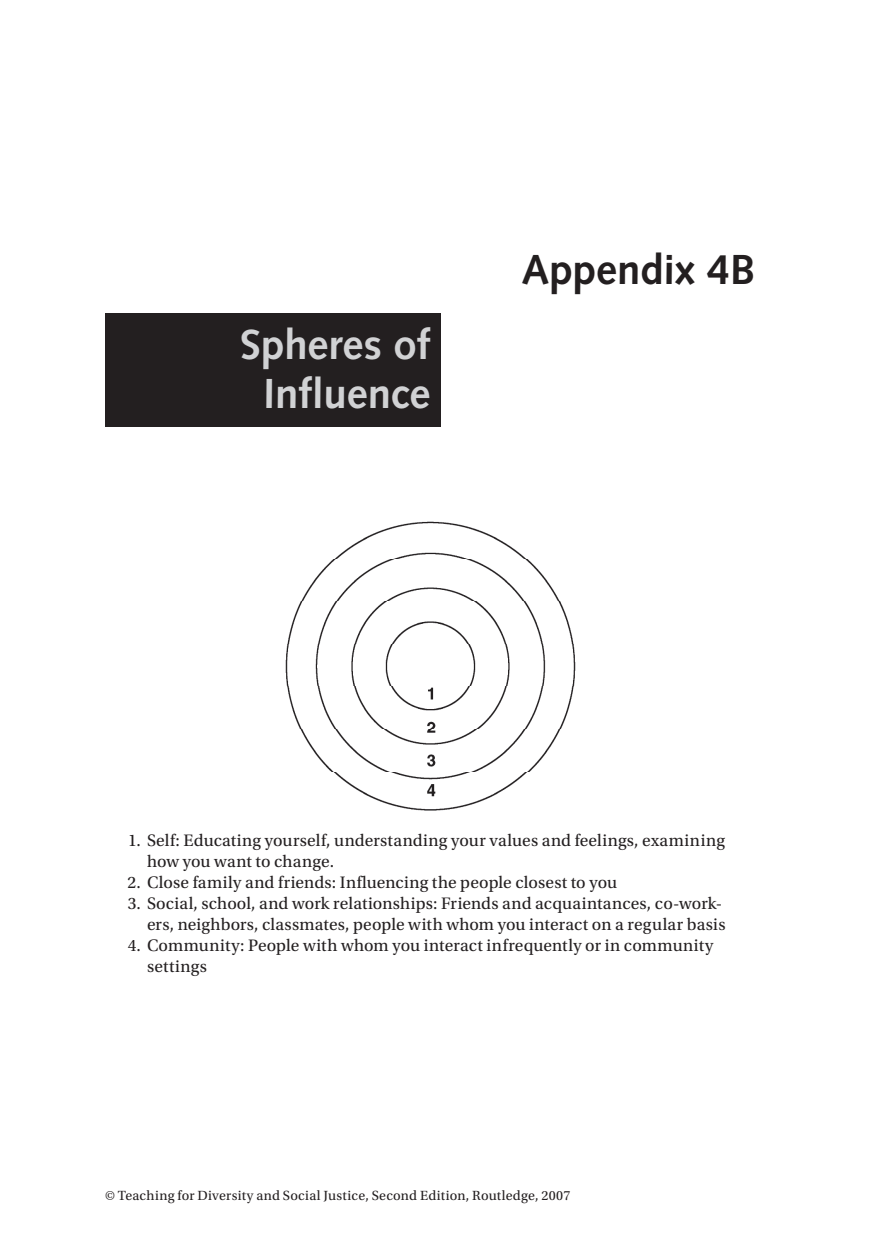
<style>
.page{position:relative;width:882px;height:1260px;background:#fff}
.page>*{position:absolute;margin:0;border:0;box-sizing:border-box;transform-origin:0 0}
.t1{font:700 42px/49px "Syntax LT Std";color:#d1d2d4;text-align:center}
.t2{font:700 42px "Syntax LT Std";color:#231f20}
.t3{font:17.5px/21px "Utopia Std";letter-spacing:.01em;color:#231f20}
.t4{font:14px "Utopia Std";letter-spacing:.02em;color:#231f20}
</style>
<div class="page">
<div style="left:105px;top:314px;width:336px;height:113px;background:#231f20"></div>
<img style="left:285px;top:521px;width:291px;height:290px">
<h1 class="t1" style="left:240px;top:320px;width:192px">Spheres of<br>Influence</h1>
<h1 class="t2" style="left:521px;top:245px;width:236px">Appendix 4B</h1>
<p class="t3" style="left:147px;top:830px;width:579px;text-indent:-19px">1. Self: Educating yourself, understanding your values and feelings, examining how you want to change.</p>
<p class="t3" style="left:127px;top:872px;width:491px">2. Close family and friends: Influencing the people closest to you</p>
<p class="t3" style="left:128px;top:893px;width:599px;text-align:right">3. Social, school, and work relationships: Friends and acquaintances, co-work&shy;ers, neighbors, classmates, people with whom you interact on a regular basis</p>
<p class="t3" style="left:147px;top:935px;width:568px;text-indent:-19px">4. Community: People with whom you interact infrequently or in community settings</p>
<p class="t4" style="left:105px;top:1188px;width:467px">© Teaching for Diversity and Social Justice, Second Edition, Routledge, 2007</p>
</div>
